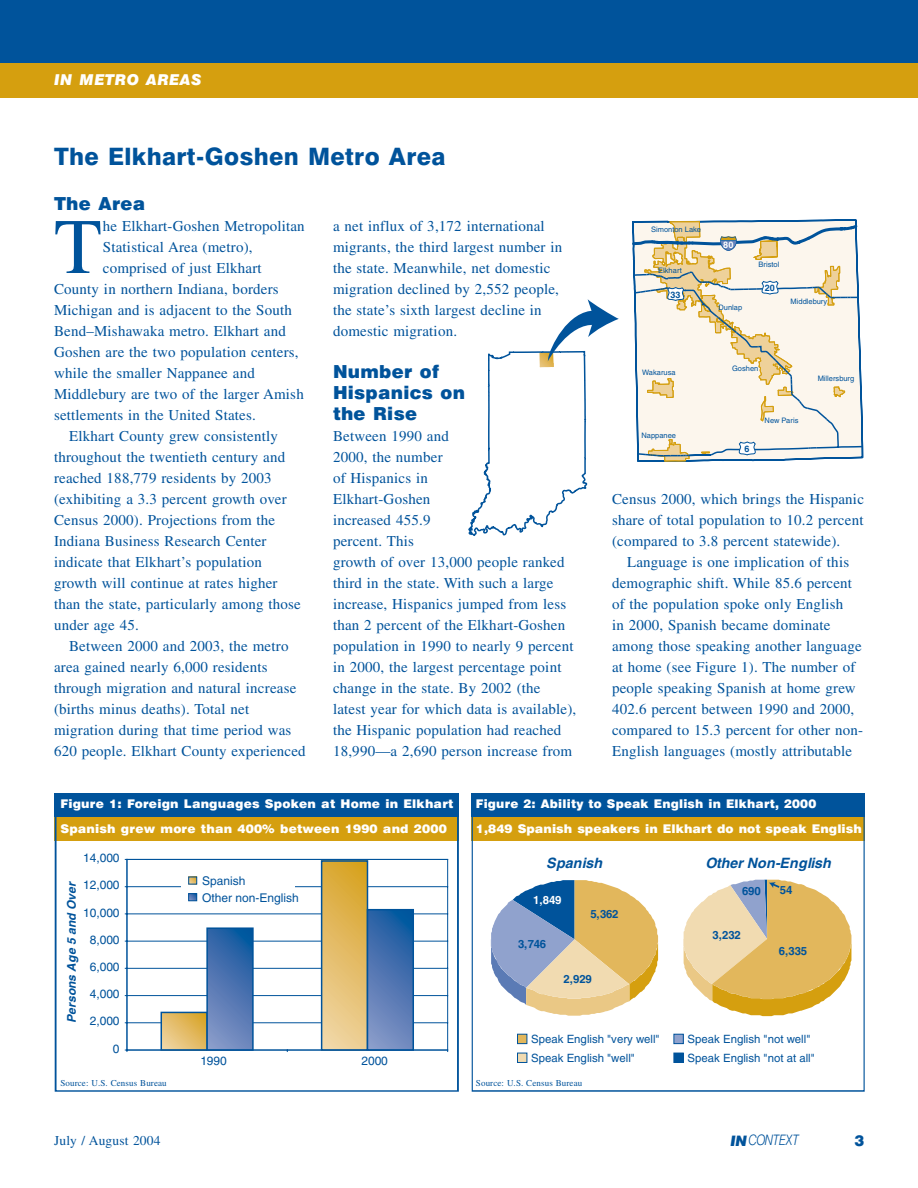
<style>
.page{position:relative;width:918px;height:1188px;background:#fff}
.page>*{position:absolute;margin:0;border:0;box-sizing:border-box;transform-origin:0 0}
.t1{font:78.45px "Times";color:#00539b}
.t2{font:800 24px "Swiss 721 BT";letter-spacing:.015em;color:#00539b}
.t3{font:900 18px/21px "Swiss 721 BT";letter-spacing:.015em;color:#00539b}
.t4{font:15px/21px "Times";letter-spacing:.01em;color:#00539b}
.t5{font:italic 900 15px "Swiss 721 BT";letter-spacing:.04em;color:#fff}
.t6{font:900 15px "Swiss 721 BT";color:#00539b}
.t7{font:italic 300 14.4px "Swiss 721 BT";letter-spacing:-.02em;color:#00539b;scale:.85 1}
.t8{font:italic 700 14.25px "Helvetica";color:#00539b}
.t9{font:13.5px "Times";letter-spacing:.01em;color:#00539b}
.t10{font:900 12px/24.5px "Swiss 721 BT";letter-spacing:.015em;color:#fff}
.t11{font:12px/16.6px "Helvetica";letter-spacing:-.005em;color:#00539b}
.t12{font:italic 700 12px "Helvetica";color:#00539b}
.t13{font:11.4px/18.9px "Helvetica";color:#00539b}
.t14{font:700 11.4px "Helvetica";letter-spacing:-.02em;color:#00539b}
.t15{font:700 11.4px "Helvetica";color:#fff}
.t16{font:700 9.15px "Helvetica";color:#fff}
.t17{font:9px "Times";letter-spacing:.01em;color:#00539b}
.t18{font:700 9px "Helvetica";color:#00539b}
.t19{font:7.5px "Helvetica";color:#00539b}
.s1{font-weight:900}
</style>
<div class="page">
<div style="left:0;top:62px;width:918px;height:36px;background:#d59f0f"></div>
<div style="left:0;top:0;width:918px;height:62px;background:#00539b"></div>
<div style="left:472px;top:817px;width:393px;height:24px;background:#d59f0f"></div>
<svg style="left:491px;top:880px;width:167px;height:136px"></svg>
<div style="left:518px;top:1034px;width:9px;height:10px;background:#e2b75c"></div>
<div style="left:517px;top:1034px;width:10px;height:10px;border:1px solid #00539b"></div>
<div style="left:518px;top:1053px;width:9px;height:9px;background:#f1dbb1"></div>
<div style="left:517px;top:1053px;width:10px;height:10px;border:1px solid #00539b"></div>
<div style="left:674px;top:1034px;width:9px;height:10px;background:#90a2cd"></div>
<div style="left:674px;top:1034px;width:10px;height:10px;border:1px solid #00539b"></div>
<div style="left:674px;top:1053px;width:9px;height:9px;background:#00539b"></div>
<div style="left:674px;top:1053px;width:10px;height:10px;border:1px solid #00539b"></div>
<svg style="left:684px;top:880px;width:167px;height:136px"></svg>
<div style="left:472px;top:793px;width:393px;height:24px;background:#00539b"></div>
<div style="left:55px;top:817px;width:404px;height:24px;background:#d59f0f"></div>
<svg style="left:126px;top:859px;width:322px;height:191px"></svg>
<svg style="left:164px;top:1015px;width:41px;height:33px"></svg>
<div style="left:161px;top:1012px;width:47px;height:39px;border:2px solid #00539b"></div>
<svg style="left:324px;top:863px;width:41px;height:185px;background:#e3bc65"></svg>
<div style="left:321px;top:860px;width:47px;height:191px;border:2px solid #00539b"></div>
<svg style="left:209px;top:930px;width:42px;height:118px;background:#4d75b1"></svg>
<div style="left:206px;top:927px;width:48px;height:124px;border:2px solid #00539b"></div>
<svg style="left:370px;top:912px;width:41px;height:136px;background:#4d75b2"></svg>
<div style="left:367px;top:909px;width:47px;height:142px;border:2px solid #00539b"></div>
<hr style="left:127px;top:859px;width:1px;height:191px;background:#00539b">
<hr style="left:127px;top:1050px;width:321px;height:1px;background:#00539b">
<div style="left:181px;top:873px;width:114px;height:32px;background:#fff"></div>
<svg style="left:190px;top:879px;width:5px;height:3px"></svg>
<div style="left:188px;top:877px;width:9px;height:7px;border:1px solid #00539b"></div>
<svg style="left:190px;top:895px;width:5px;height:4px"></svg>
<div style="left:188px;top:893px;width:9px;height:8px;border:1px solid #00539b"></div>
<div style="left:55px;top:793px;width:404px;height:299px;border:2px solid #00539b"></div>
<div style="left:55px;top:793px;width:404px;height:24px;background:#00539b"></div>
<svg style="left:468px;top:299px;width:151px;height:237px"></svg>
<svg style="left:632px;top:221px;width:232px;height:240px;background:#e8e4d7"></svg>
<p class="t5" style="left:55px;top:70px;width:163px">IN THE SPOTLIGHT</p>
<p class="t5" style="left:54px;top:75px;width:149px">IN METRO AREAS</p>
<h2 class="t2" style="left:54px;top:148px;width:393px">The Elkhart-Goshen Metro Area</h2>
<p class="t3" style="left:54px;top:195px;width:93px">The Area</p>
<h1 class="t1" style="left:54px;top:218px;width:49px">T</h1>
<p class="t4" style="left:103px;top:217px;width:203px">he Elkhart-Goshen Metropolitan</p>
<p class="t4" style="left:103px;top:238px;width:151px">Statistical Area (metro),</p>
<p class="t4" style="left:103px;top:259px;width:160px">comprised of just Elkhart</p>
<p class="t4" style="left:54px;top:280px;width:226px">County in northern Indiana, borders</p>
<p class="t4" style="left:54px;top:301px;width:239px">Michigan and is adjacent to the South</p>
<p class="t4" style="left:54px;top:322px;width:234px">Bend–Mishawaka metro. Elkhart and</p>
<p class="t4" style="left:54px;top:343px;width:246px">Goshen are the two population centers,</p>
<p class="t4" style="left:54px;top:364px;width:202px">while the smaller Nappanee and</p>
<p class="t4" style="left:54px;top:385px;width:251px">Middlebury are two of the larger Amish</p>
<p class="t4" style="left:54px;top:406px;width:203px">settlements in the United States.</p>
<p class="t4" style="left:69px;top:427px;width:210px">Elkhart County grew consistently</p>
<p class="t4" style="left:54px;top:448px;width:233px">throughout the twentieth century and</p>
<p class="t4" style="left:54px;top:469px;width:219px">reached 188,779 residents by 2003</p>
<p class="t4" style="left:54px;top:490px;width:234px">(exhibiting a 3.3 percent growth over</p>
<p class="t4" style="left:54px;top:511px;width:223px">Census 2000). Projections from the</p>
<p class="t4" style="left:54px;top:532px;width:214px">Indiana Business Research Center</p>
<p class="t4" style="left:54px;top:553px;width:210px">indicate that Elkhart’s population</p>
<p class="t4" style="left:54px;top:574px;width:225px">growth will continue at rates higher</p>
<p class="t4" style="left:54px;top:595px;width:248px">than the state, particularly among those</p>
<p class="t4" style="left:54px;top:616px;width:86px">under age 45.</p>
<p class="t4" style="left:69px;top:637px;width:221px">Between 2000 and 2003, the metro</p>
<p class="t4" style="left:54px;top:658px;width:215px">area gained nearly 6,000 residents</p>
<p class="t4" style="left:54px;top:679px;width:244px">through migration and natural increase</p>
<p class="t4" style="left:54px;top:700px;width:197px">(births minus deaths). Total net</p>
<p class="t4" style="left:54px;top:721px;width:239px">migration during that time period was</p>
<p class="t4" style="left:54px;top:742px;width:253px">620 people. Elkhart County experienced</p>
<p class="t4" style="left:333px;top:217px;width:231px">a net influx of 3,172 international migrants, the third largest number in the state. Meanwhile, net domestic migration declined by 2,552 people, the state’s sixth largest decline in domestic migration.</p>
<p class="t3" style="left:333px;top:363px;width:133px">Number of<br>Hispanics on the Rise</p>
<p class="t4" style="left:333px;top:427px;width:245px">Between 1990 and<br>2000, the number<br>of Hispanics in<br>Elkhart-Goshen<br>increased 455.9<br>percent. This<br>growth of over 13,000 people ranked third in the state. With such a large increase, Hispanics jumped from less than 2 percent of the Elkhart-Goshen population in 1990 to nearly 9 percent in 2000, the largest percentage point change in the state. By 2002 (the latest year for which data is available), the Hispanic population had reached<br>18,990—a 2,690 person increase from</p>
<p class="t19" style="left:651px;top:226px;width:51px">Simonton Lake</p>
<p class="t19" style="left:658px;top:268px;width:25px">Elkhart</p>
<p class="t18" style="left:671px;top:291px;width:12px">33</p>
<p class="t16" style="left:723px;top:241px;width:12px">80</p>
<p class="t19" style="left:718px;top:305px;width:25px">Dunlap</p>
<p class="t19" style="left:759px;top:261px;width:22px">Bristol</p>
<p class="t18" style="left:765px;top:284px;width:12px">20</p>
<p class="t19" style="left:791px;top:299px;width:38px">Middlebury</p>
<p class="t19" style="left:642px;top:370px;width:35px">Wakarusa</p>
<p class="t19" style="left:641px;top:432px;width:36px">Nappanee</p>
<p class="t19" style="left:732px;top:366px;width:28px">Goshen</p>
<p class="t18" style="left:745px;top:445px;width:7px">6</p>
<p class="t19" style="left:765px;top:417px;width:35px">New Paris</p>
<p class="t19" style="left:818px;top:375px;width:38px">Millersburg</p>
<p class="t4" style="left:612px;top:490px;width:253px;text-align:justify">Census 2000, which brings the Hispanic share of total population to 10.2 percent (compared to 3.8 percent statewide).</p>
<p class="t4" style="left:612px;top:553px;width:253px;text-indent:15px">Language is one implication of this demographic shift. While 85.6 percent of the population spoke only English<br>in 2000, Spanish became dominate among those speaking another language at home (see Figure 1). The number of people speaking Spanish at home grew 402.6 percent between 1990 and 2000, compared to 15.3 percent for other non-English languages (mostly attributable</p>
<p class="t10" style="left:60px;top:793px;width:395px">Figure 1: Foreign Languages Spoken at Home in Elkhart<br>Spanish grew more than 400% between 1990 and 2000</p>
<p class="t11" style="left:83px;top:851px;width:38px">14,000</p>
<p class="t12" style="left:67px;top:1023px;width:144px;rotate:-90deg">Persons Age 5 and Over</p>
<p class="t11" style="left:202px;top:874px;width:98px">Spanish<br>Other non-English</p>
<p class="t11" style="left:83px;top:878px;width:38px">12,000</p>
<p class="t11" style="left:83px;top:905px;width:38px">10,000</p>
<p class="t11" style="left:90px;top:932px;width:31px">8,000</p>
<p class="t11" style="left:90px;top:960px;width:31px">6,000</p>
<p class="t11" style="left:90px;top:987px;width:31px">4,000</p>
<p class="t11" style="left:90px;top:1014px;width:31px">2,000</p>
<p class="t11" style="left:113px;top:1041px;width:8px">0</p>
<p class="t11" style="left:200px;top:1053px;width:28px">1990</p>
<p class="t11" style="left:362px;top:1053px;width:28px">2000</p>
<p class="t10" style="left:476px;top:793px;width:342px">Figure 2: Ability to Speak English in Elkhart, 2000</p>
<p class="t10" style="left:476px;top:817px;width:387px">1,849 Spanish speakers in Elkhart do not speak English</p>
<p class="t8" style="left:546px;top:858px;width:60px">Spanish</p>
<p class="t14" style="left:590px;top:910px;width:30px">5,362</p>
<p class="t15" style="left:533px;top:896px;width:30px">1,849</p>
<p class="t14" style="left:518px;top:939px;width:30px">3,746</p>
<p class="t14" style="left:564px;top:975px;width:30px">2,929</p>
<p class="t8" style="left:706px;top:858px;width:130px">Other Non-English</p>
<p class="t14" style="left:742px;top:887px;width:20px">690</p>
<p class="t14" style="left:780px;top:886px;width:14px">54</p>
<p class="t14" style="left:713px;top:931px;width:30px">3,232</p>
<p class="t14" style="left:779px;top:947px;width:30px">6,335</p>
<p class="t13" style="left:531px;top:1031px;width:130px">Speak English "very well"<br>Speak English "well"</p>
<p class="t13" style="left:688px;top:1031px;width:129px">Speak English "not well"<br>Speak English "not at all"</p>
<p class="t17" style="left:60px;top:1080px;width:108px">Source: U.S. Census Bureau</p>
<p class="t17" style="left:476px;top:1080px;width:108px">Source: U.S. Census Bureau</p>
<p class="t9" style="left:54px;top:1135px;width:108px">July / August 2004</p>
<p class="t7" style="left:730px;top:1135px;width:82px"><span class="s1">IN</span>CONTEXT</p>
<p class="t6" style="left:854px;top:1135px;width:11px">3</p>
</div>
